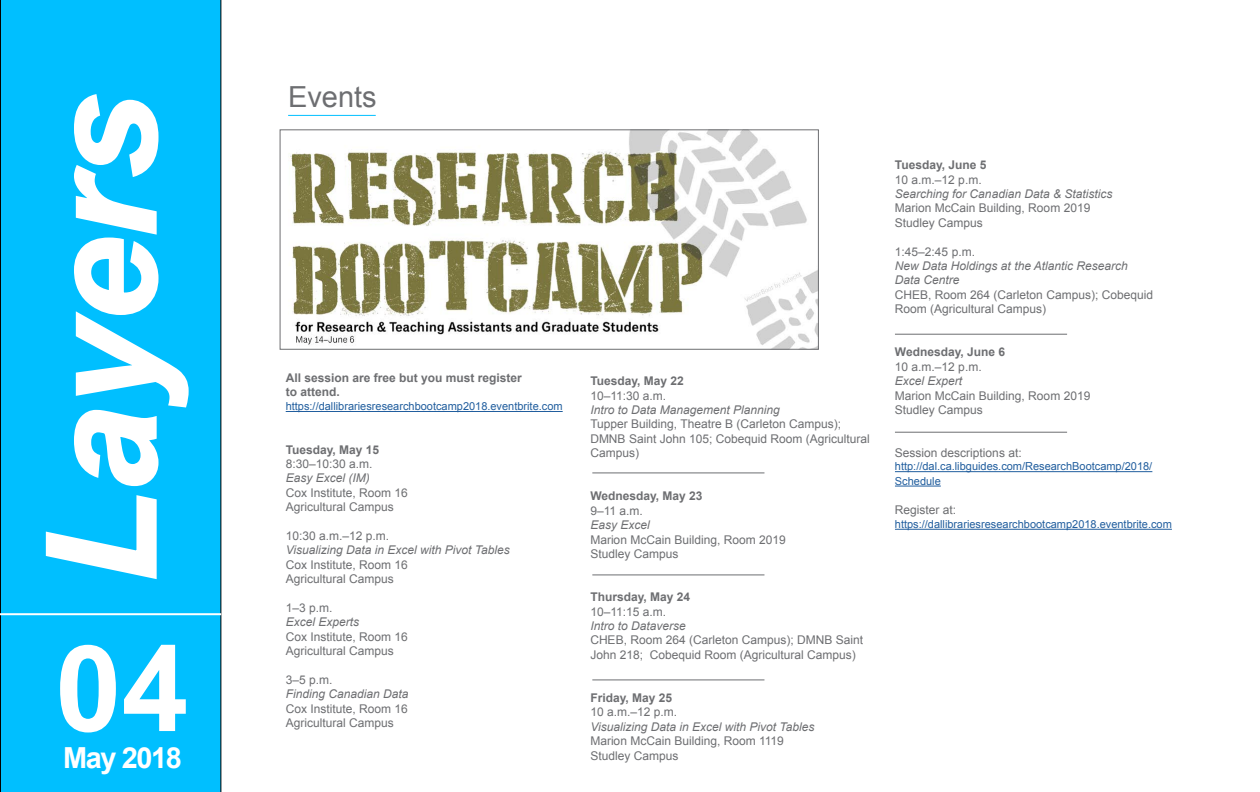
<style>
.page{position:relative;width:1260px;height:792px;background:#fff}
.page>*{position:absolute;margin:0;border:0;box-sizing:border-box;transform-origin:0 0}
.t1{font:italic 700 152px "Arial";color:#fff}
.t2{font:700 120px "Arial";color:#fff}
.t3{font:700 29px "Arial";letter-spacing:-.05em;color:#fff}
.t4{font:29px "Arial";color:#6d6e71}
.t5{font:12px/14.4px "Arial";color:#6d6e71}
.t6{font:italic 12px/14.4px "Arial";color:#6d6e71}
.t7{font:700 12px/14.4px "Arial";color:#6d6e71}
.t8{font:11px/14.4px "Arial";color:#215e9e}
</style>
<div class="page">
<div style="left:0;top:0;width:221px;height:792px;background:#00bfff"></div>
<svg style="left:45px;top:494px;width:113px;height:86px;background:#13c3ff"></svg>
<svg style="left:73px;top:93px;width:117px;height:394px;background:#16c4ff"></svg>
<hr style="left:0;top:613px;width:221px;height:2px;background:#fff">
<hr style="left:286px;top:411px;width:277px;height:1px;background:#215e9e">
<hr style="left:895px;top:471px;width:257px;height:1px;background:#215e9e">
<hr style="left:895px;top:486px;width:46px;height:1px;background:#215e9e">
<hr style="left:895px;top:529px;width:277px;height:1px;background:#215e9e">
<hr style="left:288px;top:115px;width:88px;height:1px;background:#00bfff">
<img style="left:289px;top:132px;width:528px;height:215px">
<hr style="left:592px;top:575px;width:172px;height:1px;background:#6d6e71">
<hr style="left:592px;top:473px;width:172px;height:1px;background:#6d6e71">
<hr style="left:592px;top:680px;width:172px;height:1px;background:#6d6e71">
<hr style="left:895px;top:334px;width:172px;height:1px;background:#6d6e71">
<hr style="left:895px;top:432px;width:172px;height:1px;background:#6d6e71">
<h1 class="t1" style="left:4px;top:585px;width:492px;rotate:-90deg">Layers</h1>
<h2 class="t2" style="left:55px;top:610px;width:135px">04</h2>
<h3 class="t3" style="left:63px;top:739px;width:120px">May 2018</h3>
<h3 class="t4" style="left:288px;top:78px;width:90px">Events</h3>
<p class="t7" style="left:286px;top:371px;width:238px">All session are free but you must register to attend.</p>
<p class="t8" style="left:286px;top:399px;width:278px">https://dallibrariesresearchbootcamp2018.eventbrite.com</p>
<p class="t7" style="left:286px;top:443px;width:95px">Tuesday, May 15</p>
<p class="t5" style="left:286px;top:457px;width:88px">8:30–10:30 a.m.</p>
<p class="t6" style="left:286px;top:471px;width:86px">Easy Excel (IM)</p>
<p class="t5" style="left:286px;top:485px;width:124px">Cox Institute, Room 16<br>Agricultural Campus</p>
<p class="t5" style="left:286px;top:529px;width:105px">10:30 a.m.–12 p.m.</p>
<p class="t6" style="left:286px;top:543px;width:226px">Visualizing Data in Excel with Pivot Tables</p>
<p class="t5" style="left:286px;top:557px;width:124px">Cox Institute, Room 16<br>Agricultural Campus</p>
<p class="t5" style="left:286px;top:601px;width:48px">1–3 p.m.</p>
<p class="t6" style="left:286px;top:615px;width:75px">Excel Experts</p>
<p class="t5" style="left:286px;top:629px;width:124px">Cox Institute, Room 16<br>Agricultural Campus</p>
<p class="t5" style="left:286px;top:673px;width:48px">3–5 p.m.</p>
<p class="t6" style="left:286px;top:687px;width:124px">Finding Canadian Data</p>
<p class="t5" style="left:286px;top:701px;width:124px">Cox Institute, Room 16<br>Agricultural Campus</p>
<p class="t7" style="left:590px;top:374px;width:95px">Tuesday, May 22</p>
<p class="t5" style="left:590px;top:388px;width:77px">10–11:30 a.m.</p>
<p class="t6" style="left:590px;top:403px;width:191px">Intro to Data Management Planning</p>
<p class="t5" style="left:590px;top:417px;width:281px">Tupper Building, Theatre B (Carleton Campus);<br>DMNB Saint John 105; Cobequid Room (Agricultural<br>Campus)</p>
<p class="t7" style="left:590px;top:489px;width:114px">Wednesday, May 23</p>
<p class="t5" style="left:590px;top:504px;width:54px">9–11 a.m.</p>
<p class="t6" style="left:590px;top:518px;width:61px">Easy Excel</p>
<p class="t5" style="left:590px;top:532px;width:197px">Marion McCain Building, Room 2019<br>Studley Campus</p>
<p class="t7" style="left:590px;top:590px;width:101px">Thursday, May 24</p>
<p class="t5" style="left:590px;top:604px;width:77px">10–11:15 a.m.</p>
<p class="t6" style="left:590px;top:619px;width:97px">Intro to Dataverse</p>
<p class="t5" style="left:590px;top:633px;width:274px">CHEB, Room 264 (Carleton Campus); DMNB Saint<br>John 218; Cobequid Room (Agricultural Campus)</p>
<p class="t7" style="left:590px;top:691px;width:83px">Friday, May 25</p>
<p class="t5" style="left:590px;top:705px;width:88px">10 a.m.–12 p.m.</p>
<p class="t6" style="left:590px;top:720px;width:226px">Visualizing Data in Excel with Pivot Tables</p>
<p class="t5" style="left:590px;top:734px;width:195px">Marion McCain Building, Room 1119<br>Studley Campus</p>
<p class="t7" style="left:895px;top:158px;width:93px">Tuesday, June 5</p>
<p class="t5" style="left:895px;top:172px;width:88px">10 a.m.–12 p.m.</p>
<p class="t6" style="left:895px;top:187px;width:219px">Searching for Canadian Data &amp; Statistics</p>
<p class="t5" style="left:895px;top:201px;width:197px">Marion McCain Building, Room 2019<br>Studley Campus</p>
<p class="t5" style="left:895px;top:244px;width:82px">1:45–2:45 p.m.</p>
<p class="t6" style="left:895px;top:259px;width:234px">New Data Holdings at the Atlantic Research<br>Data Centre</p>
<p class="t5" style="left:895px;top:288px;width:260px">CHEB, Room 264 (Carleton Campus); Cobequid<br>Room (Agricultural Campus)</p>
<p class="t7" style="left:895px;top:345px;width:112px">Wednesday, June 6</p>
<p class="t5" style="left:895px;top:360px;width:88px">10 a.m.–12 p.m.</p>
<p class="t6" style="left:895px;top:374px;width:69px">Excel Expert</p>
<p class="t5" style="left:895px;top:388px;width:197px">Marion McCain Building, Room 2019<br>Studley Campus</p>
<p class="t5" style="left:895px;top:446px;width:128px">Session descriptions at:</p>
<p class="t8" style="left:895px;top:460px;width:259px">http://dal.ca.libguides.com/ResearchBootcamp/2018/<br>Schedule</p>
<p class="t5" style="left:895px;top:502px;width:63px">Register at:</p>
<p class="t8" style="left:895px;top:517px;width:278px">https://dallibrariesresearchbootcamp2018.eventbrite.com</p>
</div>
